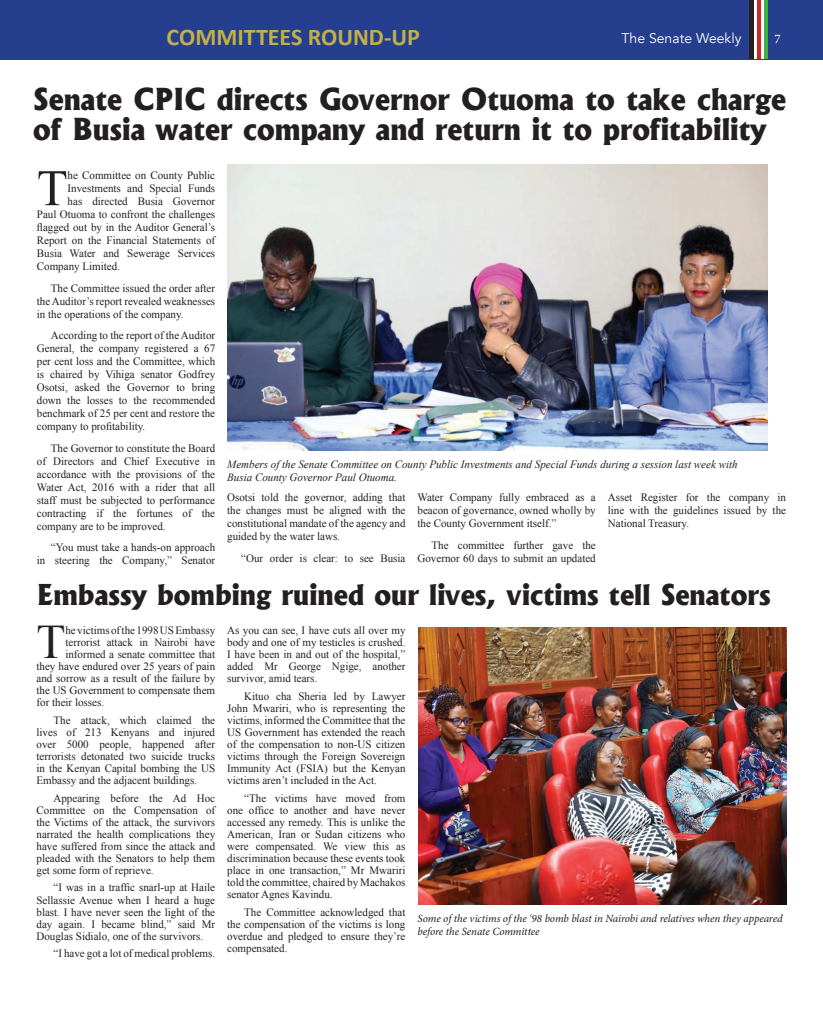
<style>
.page{position:relative;width:823px;height:1035px;background:#fff}
.page>*{position:absolute;margin:0;border:0;box-sizing:border-box;transform-origin:0 0}
.t1{font:51.3px "Times New Roman";color:#231f20}
.t2{font:48.2px "Times New Roman";color:#231f20}
.t3{font:800 29px/30px "Albertus";color:#231f20}
.t4{font:800 27.5px "Albertus";color:#231f20}
.t5{font:700 24px "Calibri";color:#c2b048}
.t6{font:14px "Avenir";color:#fff}
.t7{font:13px "Minion Pro";color:#fff}
.t8{font:11.2px/12px "Times New Roman";color:#231f20;text-align:justify}
.t9{font:italic 11.2px/13px "Times New Roman";color:#231f20}
.t10{font:italic 11px/13.2px "Minion Pro";letter-spacing:-.01em;color:#231f20}
</style>
<div class="page">
<div style="left:0;top:0;width:822px;height:60px;background:#253f8e"></div>
<hr style="left:749px;top:0;width:4px;height:59px;background:#231f20">
<svg style="left:756px;top:0;width:4px;height:59px"></svg>
<svg style="left:763px;top:0;width:4px;height:59px"></svg>
<hr style="left:754px;top:0;width:2px;height:59px;background:#fff">
<hr style="left:760px;top:0;width:3px;height:59px;background:#fff">
<img style="left:418px;top:627px;width:367px;height:277px">
<img style="left:227px;top:164px;width:540px;height:287px">
<h3 class="t5" style="left:166px;top:22px;width:255px">COMMITTEES ROUND-UP</h3>
<p class="t6" style="left:621px;top:30px;width:121px">The Senate Weekly</p>
<p class="t7" style="left:774px;top:30px;width:8px">7</p>
<h3 class="t3" style="left:33px;top:84px;width:753px">Senate CPIC directs Governor Otuoma to take charge of Busia water company and return it to profitability</h3>
<h1 class="t1" style="left:37px;top:153px;width:32px">T</h1>
<p class="t8" style="left:68px;top:169px;width:149px">he Committee on County Public</p>
<p class="t8" style="left:68px;top:182px;width:149px">Investments and Special Funds</p>
<p class="t8" style="left:68px;top:195px;width:149px">has directed Busia Governor</p>
<p class="t8" style="left:37px;top:208px;width:180px">Paul Otuoma to confront the challenges</p>
<p class="t8" style="left:37px;top:221px;width:180px">flagged out by in the Auditor General’s</p>
<p class="t8" style="left:37px;top:234px;width:180px">Report on the Financial Statements of</p>
<p class="t8" style="left:37px;top:247px;width:180px">Busia Water and Sewerage Services</p>
<p class="t8" style="left:37px;top:260px;width:85px">Company Limited.</p>
<p class="t8" style="left:37px;top:281px;width:180px;line-height:13px;text-indent:14px">The Committee issued the order after the Auditor’s report revealed weaknesses in the operations of the company.</p>
<p class="t8" style="left:37px;top:329px;width:180px;line-height:13px;text-indent:14px">According to the report of the Auditor General, the company registered a 67 per cent loss and the Committee, which is chaired by Vihiga senator Godfrey Osotsi, asked the Governor to bring down the losses to the recommended benchmark of 25 per cent and restore the company to profitability.</p>
<p class="t8" style="left:37px;top:441px;width:180px;line-height:13px;text-indent:14px">The Governor to constitute the Board of Directors and Chief Executive in accordance with the provisions of the Water Act, 2016 with a rider that all staff must be subjected to performance contracting if the fortunes of the company are to be improved.</p>
<p class="t8" style="left:37px;top:541px;width:180px;line-height:13px;text-align:right">“You must take a hands-on approach<br>in steering the Company,” Senator</p>
<p class="t9" style="left:227px;top:457px;width:511px">Members of the Senate Committee on County Public Investments and Special Funds during a session last week with<br>Busia County Governor Paul Otuoma.</p>
<p class="t8" style="left:227px;top:491px;width:180px;line-height:13px">Osotsi told the governor, adding that the changes must be aligned with the constitutional mandate of the agency and guided by the water laws.</p>
<p class="t8" style="left:241px;top:552px;width:166px">“Our order is clear: to see Busia</p>
<p class="t8" style="left:417px;top:491px;width:180px;line-height:13px">Water Company fully embraced as a beacon of governance, owned wholly by the County Government itself.”</p>
<p class="t8" style="left:417px;top:538px;width:180px;line-height:13px;text-align:right">The committee further gave the<br>Governor 60 days to submit an updated</p>
<p class="t8" style="left:607px;top:491px;width:180px;line-height:13px">Asset Register for the company in line with the guidelines issued by the National Treasury.</p>
<h3 class="t4" style="left:37px;top:577px;width:735px">Embassy bombing ruined our lives, victims tell Senators</h3>
<p class="t8" style="left:227px;top:624px;width:180px">As you can see, I have cuts all over my body and one of my testicles is crushed.<br>I have been in and out of the hospital,” added Mr George Ngige, another survivor, amid tears.</p>
<p class="t8" style="left:227px;top:690px;width:180px;text-indent:17px">Kituo cha Sheria led by Lawyer John Mwariri, who is representing the victims, informed the Committee that the US Government has extended the reach of the compensation to non-US citizen victims through the Foreign Sovereign Immunity Act (FSIA) but the Kenyan victims aren’t included in the Act.</p>
<p class="t8" style="left:227px;top:792px;width:180px;text-indent:17px">“The victims have moved from one office to another and have never accessed any remedy. This is unlike the American, Iran or Sudan citizens who were compensated. We view this as discrimination because these events took place in one transaction,” Mr Mwariri told the committee, chaired by Machakos senator Agnes Kavindu.</p>
<p class="t8" style="left:227px;top:905px;width:180px;text-indent:17px">The Committee acknowledged that the compensation of the victims is long overdue and pledged to ensure they’re compensated.</p>
<h2 class="t2" style="left:36px;top:610px;width:30px">T</h2>
<p class="t8" style="left:65px;top:624px;width:151px">he victims of the 1998 US Embassy</p>
<p class="t8" style="left:65px;top:636px;width:151px">terrorist attack in Nairobi have</p>
<p class="t8" style="left:65px;top:648px;width:151px">informed a senate committee that</p>
<p class="t8" style="left:36px;top:660px;width:180px">they have endured over 25 years of pain</p>
<p class="t8" style="left:36px;top:672px;width:180px">and sorrow as a result of the failure by</p>
<p class="t8" style="left:36px;top:684px;width:180px">the US Government to compensate them</p>
<p class="t8" style="left:36px;top:696px;width:69px">for their losses.</p>
<p class="t8" style="left:36px;top:714px;width:180px;text-indent:17px">The attack, which claimed the lives of 213 Kenyans and injured over 5000 people, happened after terrorists detonated two suicide trucks in the Kenyan Capital bombing the US Embassy and the adjacent buildings.</p>
<p class="t8" style="left:36px;top:792px;width:180px;text-indent:17px">Appearing before the Ad Hoc Committee on the Compensation of the Victims of the attack, the survivors narrated the health complications they have suffered from since the attack and pleaded with the Senators to help them get some form of reprieve.</p>
<p class="t8" style="left:36px;top:881px;width:180px;text-indent:17px">“I was in a traffic snarl-up at Haile Sellassie Avenue when I heard a huge blast. I have never seen the light of the day again. I became blind,” said Mr Douglas Sidialo, one of the survivors.</p>
<p class="t8" style="left:53px;top:947px;width:163px">“I have got a lot of medical problems.</p>
<p class="t10" style="left:417px;top:912px;width:366px">Some of the victims of the ‘98 bomb blast in Nairobi and relatives when they appeared before the Senate Committee</p>
</div>
